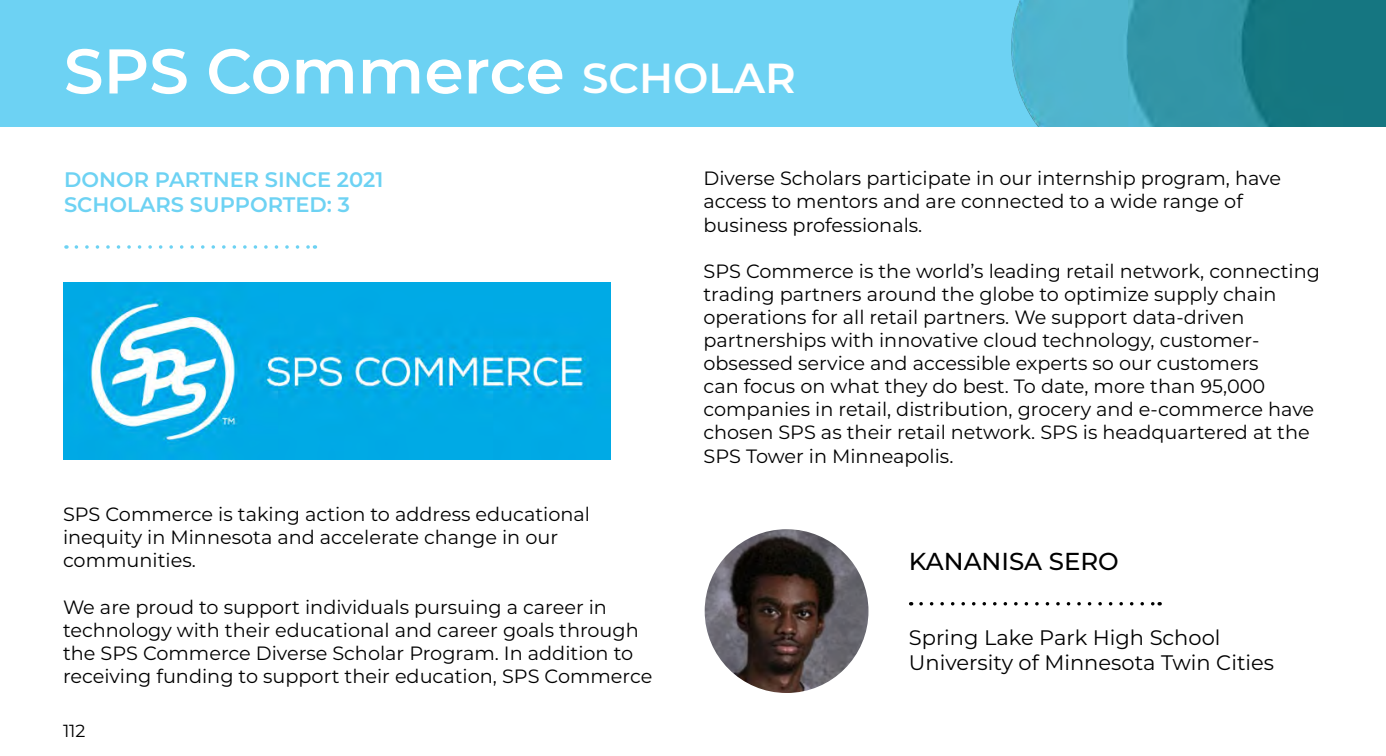
<style>
.page{position:relative;width:1386px;height:756px;background:#fff}
.page>*{position:absolute;margin:0;border:0;box-sizing:border-box;transform-origin:0 0}
.t1{font:600 63px "Montserrat";color:#fff}
.t2{font:500 24.5px "Montserrat";color:#000}
.t3{font:21px/25.2px "Montserrat";color:#000}
.t4{font:600 21px/25.2px "Montserrat";color:#6dd2f3}
.t5{font:19.25px/23.1px "Montserrat";color:#000}
.t6{font:17.5px "Montserrat";color:#000}
.s1{font-size:42px}
</style>
<div class="page">
<hr style="left:1385px;top:0;width:1px;height:756px;background:#167780">
<div style="left:0;top:0;width:1385px;height:126px;background:#6dd2f3"></div>
<img style="left:1011px;top:0;width:374px;height:126px">
<svg style="left:76px;top:245px;width:239px;height:4px"></svg>
<svg style="left:921px;top:602px;width:239px;height:4px"></svg>
<img style="left:705px;top:529px;width:163px;height:164px;border-radius:82px">
<img style="left:63px;top:282px;width:547px;height:178px">
<h1 class="t1" style="left:64px;top:26px;width:734px">SPS Commerce <span class="s1">SCHOLAR</span></h1>
<p class="t4" style="left:64px;top:166px;width:321px">DONOR PARTNER SINCE 2021<br>SCHOLARS SUPPORTED: 3</p>
<p class="t5" style="left:704px;top:166px;width:579px">Diverse Scholars participate in our internship program, have access to mentors and are connected to a wide range of business professionals.</p>
<p class="t5" style="left:704px;top:259px;width:618px">SPS Commerce is the world’s leading retail network, connecting trading partners around the globe to optimize supply chain operations for all retail partners. We support data-driven partnerships with innovative cloud technology, customer&shy;obsessed service and accessible experts so our customers<br>can focus on what they do best. To date, more than 95,000 companies in retail, distribution, grocery and e-commerce have chosen SPS as their retail network. SPS is headquartered at the SPS Tower in Minneapolis.</p>
<p class="t5" style="left:63px;top:502px;width:529px">SPS Commerce is taking action to address educational inequity in Minnesota and accelerate change in our communities.</p>
<p class="t5" style="left:63px;top:594px;width:591px">We are proud to support individuals pursuing a career in technology with their educational and career goals through the SPS Commerce Diverse Scholar Program. In addition to receiving funding to support their education, SPS Commerce</p>
<p class="t6" style="left:63px;top:719px;width:24px">112</p>
<p class="t2" style="left:909px;top:544px;width:211px">KANANISA SERO</p>
<p class="t3" style="left:909px;top:624px;width:367px">Spring Lake Park High School<br>University of Minnesota Twin Cities</p>
</div>
